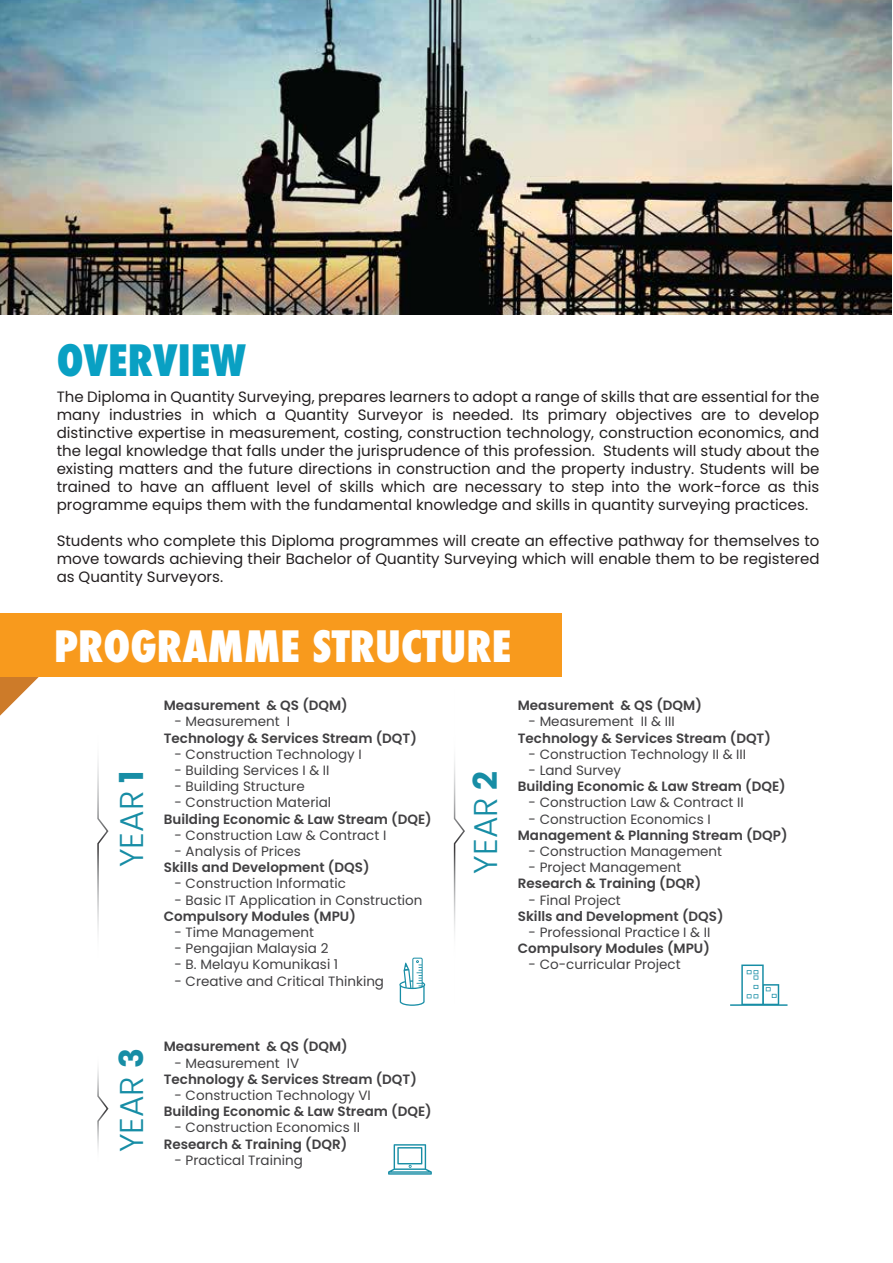
<style>
.page{position:relative;width:893px;height:1263px;background:#fff}
.page>*{position:absolute;margin:0;border:0;box-sizing:border-box;transform-origin:0 0}
.t1{font:800 condensed 42px "Futura";color:#fff}
.t2{font:800 condensed 42px "Futura";color:#09a0c3}
.t3{font:300 33px "Poppins";color:#178da5}
.t4{font:15px/18px "Poppins";color:#231f20;text-align:justify}
.t5{font:13.5px "Poppins";color:#414042}
.t6{font:600 13.5px "Poppins";color:#414042}
.s1{font-weight:700}
</style>
<div class="page">
<svg style="left:0;top:676px;width:44px;height:40px"></svg>
<div style="left:0;top:614px;width:561px;height:62px;background:#f89a1d"></div>
<img style="left:0;top:0;width:891px;height:314px">
<svg style="left:453px;top:758px;width:12px;height:177px"></svg>
<svg style="left:97px;top:761px;width:12px;height:171px"></svg>
<svg style="left:97px;top:1068px;width:12px;height:82px"></svg>
<svg style="left:730px;top:964px;width:57px;height:42px"></svg>
<svg style="left:399px;top:958px;width:26px;height:48px"></svg>
<svg style="left:388px;top:1144px;width:44px;height:31px"></svg>
<h1 class="t2" style="left:57px;top:332px;width:191px">OVERVIEW</h1>
<p class="t4" style="left:57px;top:387px;width:764px">The Diploma in Quantity Surveying, prepares learners to adopt a range of skills that are essential for the many industries in which a Quantity Surveyor is needed. Its primary objectives are to develop distinctive expertise in measurement, costing, construction technology, construction economics, and the legal knowledge that falls under the jurisprudence of this profession. Students will study about the existing matters and the future directions in construction and the property industry. Students will be trained to have an affluent level of skills which are necessary to step into the work-force as this programme equips them with the fundamental knowledge and skills in quantity surveying practices.</p>
<p class="t4" style="left:57px;top:531px;width:764px">Students who complete this Diploma programmes will create an effective pathway for themselves to move towards achieving their Bachelor of Quantity Surveying which will enable them to be registered as Quantity Surveyors.</p>
<h1 class="t1" style="left:54px;top:618px;width:459px">PROGRAMME STRUCTURE</h1>
<p class="t6" style="left:164px;top:698px;width:186px">Measurement &amp; QS (DQM)</p>
<p class="t5" style="left:175px;top:714px;width:117px">- Measurement I</p>
<p class="t6" style="left:164px;top:730px;width:255px">Technology &amp; Services Stream (DQT)</p>
<p class="t5" style="left:175px;top:746px;width:189px">- Construction Technology I</p>
<p class="t5" style="left:175px;top:762px;width:157px">- Building Services I &amp; II</p>
<p class="t5" style="left:175px;top:779px;width:132px">- Building Structure</p>
<p class="t5" style="left:175px;top:795px;width:158px">- Construction Material</p>
<p class="t6" style="left:164px;top:811px;width:270px">Building Economic &amp; Law Stream (DQE)</p>
<p class="t5" style="left:175px;top:827px;width:213px">- Construction Law &amp; Contract I</p>
<p class="t5" style="left:175px;top:843px;width:128px">- Analysis of Prices</p>
<p class="t6" style="left:164px;top:860px;width:207px">Skills and Development (DQS)</p>
<p class="t5" style="left:175px;top:876px;width:173px">- Construction Informatic</p>
<p class="t5" style="left:175px;top:892px;width:249px">- Basic IT Application in Construction</p>
<p class="t6" style="left:164px;top:908px;width:194px">Compulsory Modules (MPU)</p>
<p class="t5" style="left:175px;top:924px;width:141px">- Time Management</p>
<p class="t5" style="left:175px;top:941px;width:155px">- Pengajian Malaysia 2</p>
<p class="t5" style="left:175px;top:957px;width:165px">- B. Melayu Komunikasi 1</p>
<p class="t5" style="left:175px;top:973px;width:211px">- Creative and Critical Thinking</p>
<h2 class="t3" style="left:467px;top:873px;width:104px;rotate:-90deg">YEAR <span class="s1">2</span></h2>
<h2 class="t3" style="left:113px;top:867px;width:98px;rotate:-90deg">YEAR <span class="s1">1</span></h2>
<p class="t6" style="left:518px;top:698px;width:186px">Measurement &amp; QS (DQM)</p>
<p class="t5" style="left:529px;top:714px;width:148px">- Measurement II &amp; III</p>
<p class="t6" style="left:518px;top:730px;width:255px">Technology &amp; Services Stream (DQT)</p>
<p class="t5" style="left:529px;top:746px;width:219px">- Construction Technology II &amp; III</p>
<p class="t5" style="left:529px;top:762px;width:94px">- Land Survey</p>
<p class="t6" style="left:518px;top:779px;width:270px">Building Economic &amp; Law Stream (DQE)</p>
<p class="t5" style="left:529px;top:795px;width:217px">- Construction Law &amp; Contract II</p>
<p class="t5" style="left:529px;top:811px;width:184px">- Construction Economics I</p>
<p class="t6" style="left:518px;top:827px;width:271px">Management &amp; Planning Stream (DQP)</p>
<p class="t5" style="left:529px;top:843px;width:195px">- Construction Management</p>
<p class="t5" style="left:529px;top:860px;width:154px">- Project Management</p>
<p class="t6" style="left:518px;top:876px;width:185px">Research &amp; Training (DQR)</p>
<p class="t5" style="left:529px;top:892px;width:94px">- Final Project</p>
<p class="t6" style="left:518px;top:908px;width:207px">Skills and Development (DQS)</p>
<p class="t5" style="left:529px;top:924px;width:183px">- Professional Practice I &amp; II</p>
<p class="t6" style="left:518px;top:941px;width:194px">Compulsory Modules (MPU)</p>
<p class="t5" style="left:529px;top:957px;width:154px">- Co-curricular Project</p>
<h2 class="t3" style="left:113px;top:1152px;width:105px;rotate:-90deg">YEAR <span class="s1">3</span></h2>
<p class="t6" style="left:164px;top:1039px;width:186px">Measurement &amp; QS (DQM)</p>
<p class="t5" style="left:175px;top:1055px;width:126px">- Measurement IV</p>
<p class="t6" style="left:164px;top:1071px;width:255px">Technology &amp; Services Stream (DQT)</p>
<p class="t5" style="left:175px;top:1087px;width:198px">- Construction Technology VI</p>
<p class="t6" style="left:164px;top:1104px;width:270px">Building Economic &amp; Law Stream (DQE)</p>
<p class="t5" style="left:175px;top:1120px;width:187px">- Construction Economics II</p>
<p class="t6" style="left:164px;top:1136px;width:185px">Research &amp; Training (DQR)</p>
<p class="t5" style="left:175px;top:1152px;width:130px">- Practical Training</p>
</div>
